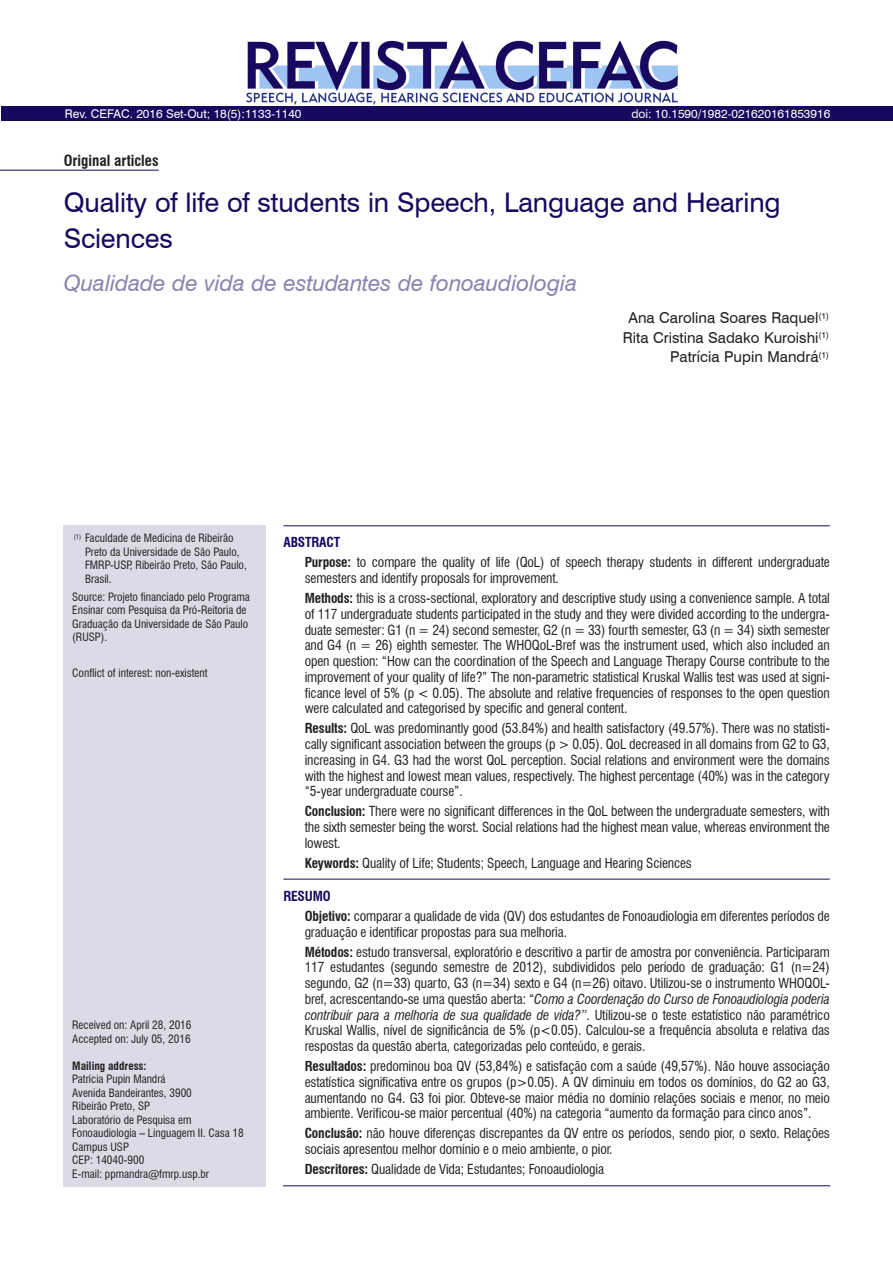
<style>
.page{position:relative;width:893px;height:1263px;background:#fff}
.page>*{position:absolute;margin:0;border:0;box-sizing:border-box;transform-origin:0 0}
.Titulo{font:27px/36px "Swiss 721 BT";letter-spacing:-.005em;color:#18085f}
.Titulo_ingles{font:italic 22.5px "Swiss 721 BT";letter-spacing:-.005em;color:#8b84af}
.Autor{font:15px "Swiss 721 BT";color:#231f20}
.Tipo_de_artigo{font:700 condensed 15px "Swiss 721 BT";color:#231f20}
.Resumo{font:condensed 13.5px/15.8px "Swiss 721 BT";letter-spacing:-.01em;color:#231f20;text-align:justify}
.Resumo_título{font:700 condensed 13.5px "Swiss 721 BT";letter-spacing:-.01em;color:#18085f}
.Legenda_bibliográfi{font:12px "Swiss 721 BT";color:#fff}
.DOI_-_variável_1{font:12px "Swiss 721 BT";color:#fff}
.Endereço_correspond{font:condensed 11.25px/13.5px "Swiss 721 BT";color:#231f20}
.Notas{font:condensed 11.25px/13.5px "Swiss 721 BT";color:#231f20}
.Notas_sem_paragrafo{font:condensed 11.25px/13.5px "Swiss 721 BT";color:#231f20}
.Endereço_correspond-2{font:700 condensed 11.25px "Swiss 721 BT";color:#231f20}
.s1{font-weight:700}
.s2{font-style:italic}
</style>
<div class="page">
<div style="left:64px;top:525px;width:202px;height:661px;background:#dcdae7"></div>
<hr style="left:283px;top:525px;width:547px;height:1px;background:#18085f">
<hr style="left:283px;top:879px;width:547px;height:1px;background:#18085f">
<hr style="left:283px;top:1185px;width:547px;height:1px;background:#18085f">
<hr style="left:0;top:170px;width:159px;height:1px;background:#18085f">
<img style="left:246px;top:40px;width:432px;height:65px">
<div style="left:1px;top:106px;width:892px;height:15px;background:#18085f"></div>
<p class="Legenda_bibliográfi" style="left:65px;top:106px;width:238px">Rev. CEFAC. 2016 Set-Out; 18(5):1133-1140</p>
<p class="DOI_-_variável_1" style="left:631px;top:106px;width:200px">doi: 10.1590/1982-021620161853916</p>
<p class="Tipo_de_artigo" style="left:64px;top:152px;width:96px">Original articles</p>
<p class="Titulo" style="left:64px;top:184px;width:718px">Quality of life of students in Speech, Language and Hearing<br>Sciences</p>
<p class="Titulo_ingles" style="left:64px;top:268px;width:515px">Qualidade de vida de estudantes de fonoaudiologia</p>
<p class="Autor" style="left:628px;top:308px;width:202px">Ana Carolina Soares Raquel<sup>(1)</sup></p>
<p class="Autor" style="left:623px;top:327px;width:208px">Rita Cristina Sadako Kuroishi<sup>(1)</sup></p>
<p class="Autor" style="left:670px;top:347px;width:161px">Patrícia Pupin Mandrá<sup>(1)</sup></p>
<p class="Notas" style="left:85px;top:531px;width:163px;text-indent:-11px"><sup>(1)</sup> Faculdade de Medicina de Ribeirão<br>Preto da Universidade de São Paulo,<br>FMRP-USP, Ribeirão Preto, São Paulo,<br>Brasil.</p>
<p class="Notas_sem_paragrafo" style="left:72px;top:590px;width:179px">Source: Projeto financiado pelo Programa<br>Ensinar com Pesquisa da Pró-Reitoria de<br>Graduação da Universidade de São Paulo (RUSP).</p>
<p class="Notas" style="left:72px;top:666px;width:137px">Conflict of interest: non-existent</p>
<p class="Endereço_correspond" style="left:72px;top:1018px;width:121px">Received on: April 28, 2016</p>
<p class="Endereço_correspond" style="left:72px;top:1032px;width:120px">Accepted on: July 05, 2016</p>
<p class="Endereço_correspond-2" style="left:72px;top:1059px;width:76px">Mailing address:</p>
<p class="Endereço_correspond" style="left:72px;top:1072px;width:95px">Patrícia Pupin Mandrá</p>
<p class="Endereço_correspond" style="left:72px;top:1086px;width:121px">Avenida Bandeirantes, 3900</p>
<p class="Endereço_correspond" style="left:72px;top:1099px;width:79px">Ribeirão Preto, SP</p>
<p class="Endereço_correspond" style="left:72px;top:1113px;width:173px">Laboratório de Pesquisa em<br>Fonoaudiologia – Linguagem II. Casa 18</p>
<p class="Endereço_correspond" style="left:72px;top:1140px;width:58px">Campus USP</p>
<p class="Endereço_correspond" style="left:72px;top:1153px;width:73px">CEP: 14040-900</p>
<p class="Endereço_correspond" style="left:72px;top:1167px;width:138px">E-mail: ppmandra@fmrp.usp.br</p>
<p class="Resumo_título" style="left:283px;top:534px;width:58px">ABSTRACT</p>
<p class="Resumo" style="left:305px;top:555px;width:527px"><span class="s1">Purpose:</span> to compare the quality of life (QoL) of speech therapy students in different undergraduate semesters and identify proposals for improvement.</p>
<p class="Resumo" style="left:305px;top:590px;width:527px"><span class="s1">Methods:</span> this is a cross-sectional, exploratory and descriptive study using a convenience sample. A total of 117 undergraduate students participated in the study and they were divided according to the undergra&shy;duate semester: G1 (n = 24) second semester, G2 (n = 33) fourth semester, G3 (n = 34) sixth semester and G4 (n = 26) eighth semester. The WHOQoL-Bref was the instrument used, which also included an open question: “How can the coordination of the Speech and Language Therapy Course contribute to the improvement of your quality of life?” The non-parametric statistical Kruskal Wallis test was used at signi&shy;ficance level of 5% (p &lt; 0.05). The absolute and relative frequencies of responses to the open question were calculated and categorised by specific and general content.</p>
<p class="Resumo" style="left:305px;top:721px;width:527px"><span class="s1">Results:</span> QoL was predominantly good (53.84%) and health satisfactory (49.57%). There was no statisti&shy;cally significant association between the groups (p &gt; 0.05). QoL decreased in all domains from G2 to G3, increasing in G4. G3 had the worst QoL perception. Social relations and environment were the domains with the highest and lowest mean values, respectively. The highest percentage (40%) was in the category “5-year undergraduate course”.</p>
<p class="Resumo" style="left:305px;top:804px;width:527px"><span class="s1">Conclusion:</span> There were no significant differences in the QoL between the undergraduate semesters, with the sixth semester being the worst. Social relations had the highest mean value, whereas environment the lowest.</p>
<p class="Resumo" style="left:305px;top:855px;width:389px"><span class="s1">Keywords:</span> Quality of Life; Students; Speech, Language and Hearing Sciences</p>
<p class="Resumo_título" style="left:283px;top:888px;width:49px">RESUMO</p>
<p class="Resumo" style="left:305px;top:908px;width:527px"><span class="s1">Objetivo:</span> comparar a qualidade de vida (QV) dos estudantes de Fonoaudiologia em diferentes períodos de graduação e identificar propostas para sua melhoria.</p>
<p class="Resumo" style="left:305px;top:944px;width:527px"><span class="s1">Métodos:</span> estudo transversal, exploratório e descritivo a partir de amostra por conveniência. Participaram 117 estudantes (segundo semestre de 2012), subdivididos pelo período de graduação: G1 (n=24) segundo, G2 (n=33) quarto, G3 (n=34) sexto e G4 (n=26) oitavo. Utilizou-se o instrumento WHOQOL&shy;bref, acrescentando-se uma questão aberta: “<span class="s2">Como a Coordenação do Curso de Fonoaudiologia poderia contribuir para a melhoria de sua qualidade de vida?”</span>. Utilizou-se o teste estatístico não paramétrico Kruskal Wallis, nível de significância de 5% (p&lt;0.05). Calculou-se a frequência absoluta e relativa das respostas da questão aberta, categorizadas pelo conteúdo, e gerais.</p>
<p class="Resumo" style="left:305px;top:1058px;width:527px"><span class="s1">Resultados:</span> predominou boa QV (53,84%) e satisfação com a saúde (49,57%). Não houve associação estatística significativa entre os grupos (p&gt;0.05). A QV diminuiu em todos os domínios, do G2 ao G3, aumentando no G4. G3 foi pior. Obteve-se maior média no domínio relações sociais e menor, no meio ambiente. Verificou-se maior percentual (40%) na categoria “aumento da formação para cinco anos”.</p>
<p class="Resumo" style="left:305px;top:1125px;width:527px"><span class="s1">Conclusão:</span> não houve diferenças discrepantes da QV entre os períodos, sendo pior, o sexto. Relações sociais apresentou melhor domínio e o meio ambiente, o pior.</p>
<p class="Resumo" style="left:305px;top:1161px;width:301px"><span class="s1">Descritores:</span> Qualidade de Vida; Estudantes; Fonoaudiologia</p>
</div>
